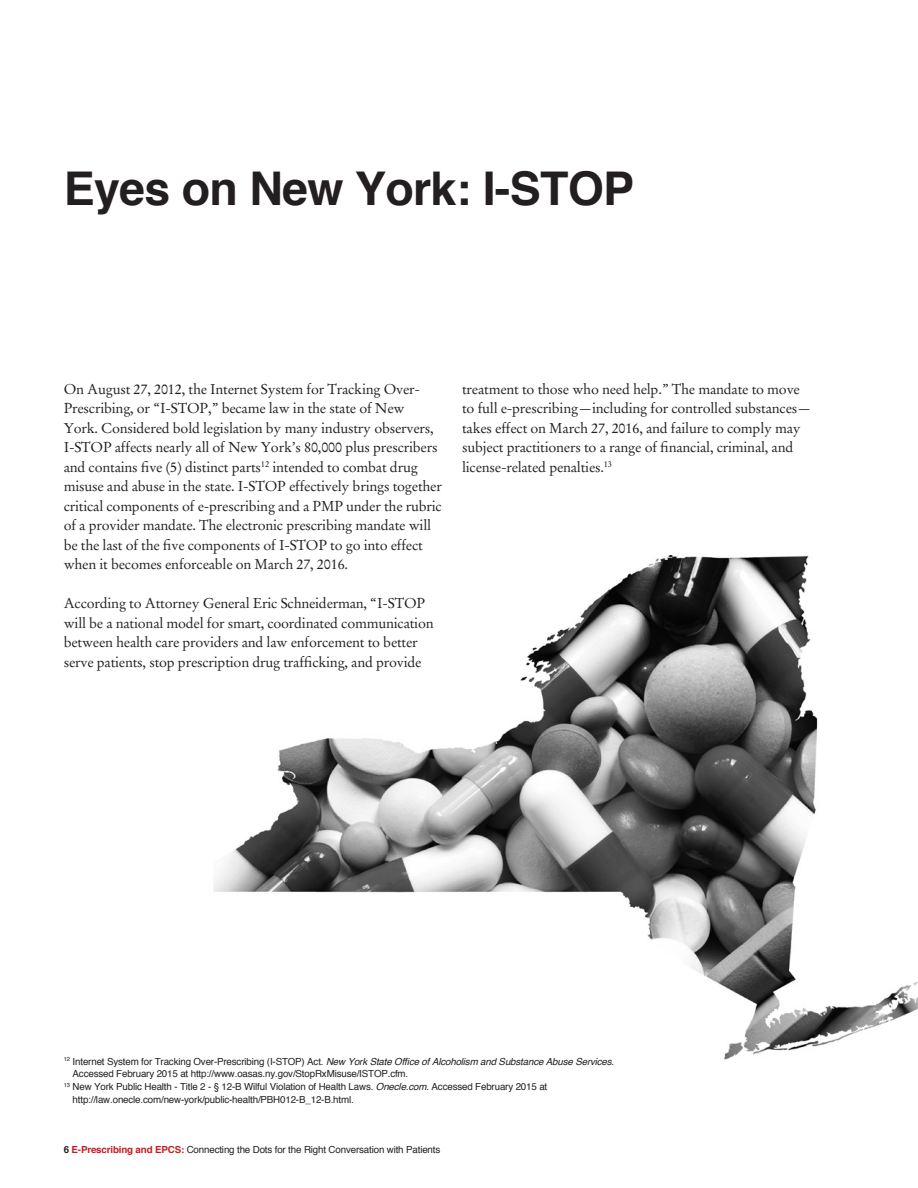
<style>
.page{position:relative;width:918px;height:1188px;background:#fff}
.page>*{position:absolute;margin:0;border:0;box-sizing:border-box;transform-origin:0 0}
.A_Heading{font:700 46.5px "Helvetica";letter-spacing:-.015em;color:#231f20}
.C_Body_copy{font:14.25px/19.5px "Stempel Garamond";letter-spacing:-.015em;color:#231f20}
.H_Small_copy{font:9.75px/12.8px "Helvetica";letter-spacing:-.015em;color:#231f20}
.Q_Page_number{font:9.75px "Helvetica";letter-spacing:-.015em;color:#231f20}
.s1{font-style:italic}
.s2{font-weight:700}
.s3{font-weight:700;color:#c61c22}
</style>
<div class="page">
<img style="left:213px;top:555px;width:705px;height:504px">
<p class="A_Heading" style="left:64px;top:151px;width:572px">Eyes on New York: I-STOP</p>
<p class="C_Body_copy" style="left:64px;top:379px;width:380px">On August 27, 2012, the Internet System for Tracking Over-Prescribing, or “I-STOP,” became law in the state of New York. Considered bold legislation by many industry observers, I-STOP affects nearly all of New York’s 80,000 plus prescribers and contains five (5) distinct parts<sup>12</sup> intended to combat drug misuse and abuse in the state. I-STOP effectively brings together critical components of e-prescribing and a PMP under the rubric of a provider mandate. The electronic prescribing mandate will be the last of the five components of I-STOP to go into effect when it becomes enforceable on March 27, 2016.</p>
<p class="C_Body_copy" style="left:64px;top:594px;width:371px">According to Attorney General Eric Schneiderman, “I-STOP will be a national model for smart, coordinated communication between health care providers and law enforcement to better serve patients, stop prescription drug trafficking, and provide</p>
<p class="C_Body_copy" style="left:462px;top:379px;width:351px">treatment to those who need help.” The mandate to move to full e-prescribing—including for controlled substances— takes effect on March 27, 2016, and failure to comply may subject practitioners to a range of financial, criminal, and license-related penalties.<sup>13</sup></p>
<p class="H_Small_copy" style="left:73px;top:1055px;width:543px;text-indent:-9px"><sup>12</sup> Internet System for Tracking Over-Prescribing (I-STOP) Act. <span class="s1">New York State Office of Alcoholism and Substance Abuse Services</span>.<br>Accessed February 2015 at http://www.oasas.ny.gov/StopRxMisuse/ISTOP.cfm.</p>
<p class="H_Small_copy" style="left:73px;top:1081px;width:476px;text-indent:-9px"><sup>13</sup> New York Public Health - Title 2 - § 12-B Wilful Violation of Health Laws. <span class="s1">Onecle.com</span>. Accessed February 2015 at http://law.onecle.com/new-york/public-health/PBH012-B_12-B.html.</p>
<p class="Q_Page_number" style="left:64px;top:1142px;width:378px"><span class="s2">6</span> <span class="s3">E-Prescribing and EPCS:</span> Connecting the Dots for the Right Conversation with Patients</p>
</div>
